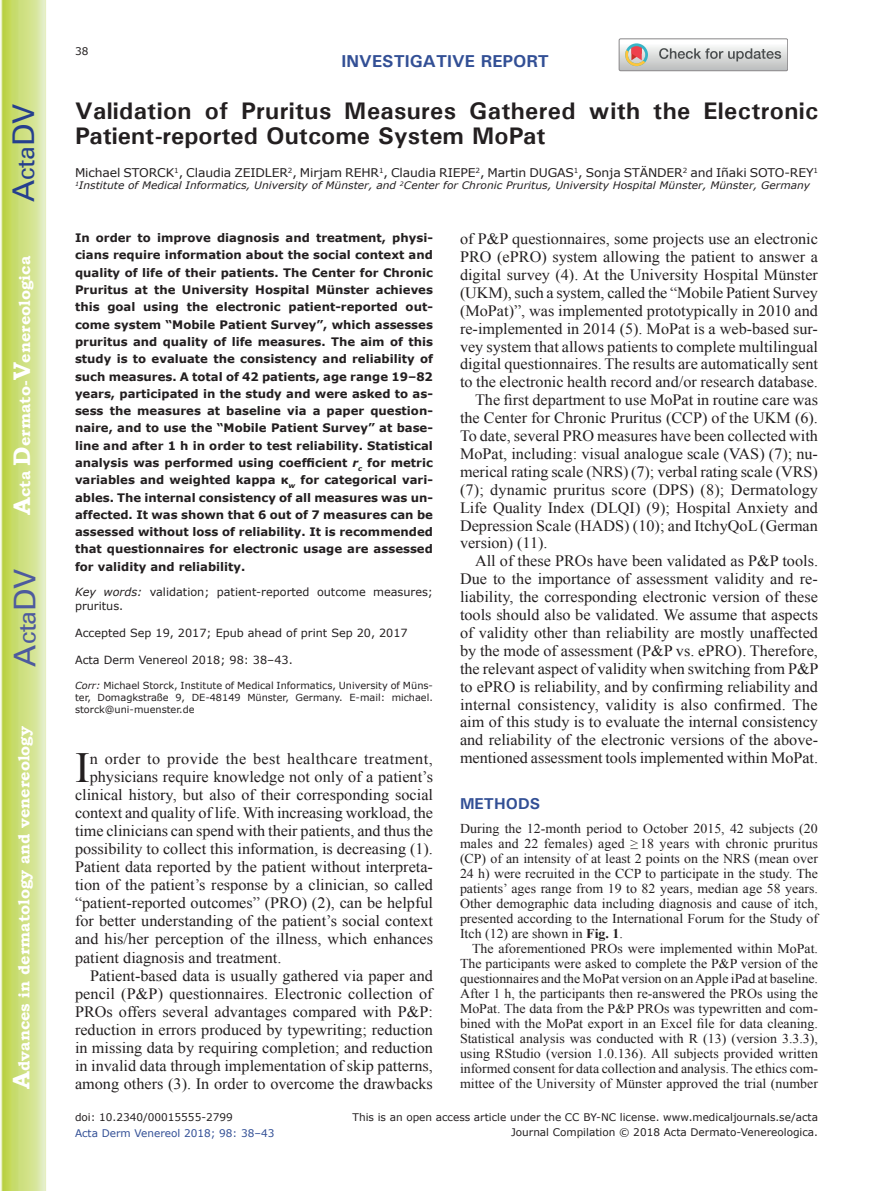
<style>
.page{position:relative;width:893px;height:1191px;background:#fff}
.page>*{position:absolute;margin:0;border:0;box-sizing:border-box;transform-origin:0 0}
.t1{font:42.9px "Times New Roman";color:#231f20}
.t2{font:30px "Univers";color:#4d5a9e}
.t3{font:30px "Univers";color:#253f8e}
.t4{font:700 24px/25.5px "Univers";letter-spacing:.015em;color:#231f20}
.t5{font:700 17.25px "Univers";color:#324f95}
.t6{font:15.75px "Times New Roman";color:#231f20}
.t7{font:700 15.75px "Bookman Old Style";color:#fff}
.t8{font:15.75px "Times New Roman";letter-spacing:.025em;color:#231f20}
.t9{font:700 15.75px "Univers";color:#324f95}
.t10{font:13.5px/15px "Times New Roman";color:#231f20;text-align:justify}
.t11{font:12px "Verdana";letter-spacing:-.01em;color:#231f20}
.t12{font:700 11.7px/17.2px "Verdana";color:#231f20;text-align:justify}
.t13{font:11.25px/13.5px "Verdana";color:#231f20}
.t14{font:10.5px "Verdana";color:#231f20}
.t15{font:10.5px "Verdana";color:#324f95}
.t16{font:italic 10.35px "Verdana";color:#231f20}
.t17{font:9.75px/11.7px "Verdana";color:#231f20;text-align:justify}
.s1{font-size:24px}
.s2{font-style:italic}
.s3{font-weight:700}
</style>
<div class="page">
<svg style="left:1px;top:0;width:45px;height:1191px;background:#cfe084"></svg>
<svg style="left:619px;top:39px;width:169px;height:32px"></svg>
<h2 class="t3" style="left:6px;top:202px;width:100px;rotate:-90deg">A<span class="s1">cta</span>DV</h2>
<p class="t7" style="left:15px;top:515px;width:260px;rotate:-90deg"><span class="s1">A</span>cta <span class="s1">D</span>ermato-<span class="s1">V</span>enereologica</p>
<h2 class="t2" style="left:7px;top:666px;width:100px;rotate:-90deg">A<span class="s1">cta</span>DV</h2>
<p class="t7" style="left:15px;top:1088px;width:364px;rotate:-90deg"><span class="s1">A</span>dvances in dermatology and venereology</p>
<p class="t14" style="left:75px;top:44px;width:15px">38</p>
<p class="t5" style="left:342px;top:50px;width:209px">INVESTIGATIVE REPORT</p>
<h3 class="t4" style="left:75px;top:97px;width:745px">Validation of Pruritus Measures Gathered with the Electronic<br>Patient-reported Outcome System MoPat</h3>
<p class="t11" style="left:75px;top:164px;width:745px">Michael STORCK<sup>1</sup>, Claudia ZEIDLER<sup>2</sup>, Mirjam REHR<sup>1</sup>, Claudia RIEPE<sup>2</sup>, Martin DUGAS<sup>1</sup>, Sonja STÄNDER<sup>2</sup> and Iñaki SOTO-REY<sup>1</sup></p>
<p class="t16" style="left:75px;top:178px;width:737px"><sup>1</sup>Institute of Medical Informatics, University of Münster, and <sup>2</sup>Center for Chronic Pruritus, University Hospital Münster, Münster, Germany</p>
<p class="t12" style="left:75px;top:229px;width:359px">In order to improve diagnosis and treatment, physi&shy;cians require information about the social context and quality of life of their patients. The Center for Chronic Pruritus at the University Hospital Münster achieves this goal using the electronic patient-reported out&shy;come system “Mobile Patient Survey”, which assesses pruritus and quality of life measures. The aim of this study is to evaluate the consistency and reliability of such measures. A total of 42 patients, age range 19–82 years, participated in the study and were asked to as&shy;sess the measures at baseline via a paper question&shy;naire, and to use the “Mobile Patient Survey” at base&shy;line and after 1 h in order to test reliability. Statistical analysis was performed using coefficient <span class="s2">r</span><sub>c</sub> for metric variables and weighted kappa κ<sub>w</sub> for categorical vari&shy;ables. The internal consistency of all measures was un&shy;affected. It was shown that 6 out of 7 measures can be assessed without loss of reliability. It is recommended that questionnaires for electronic usage are assessed for validity and reliability.</p>
<p class="t13" style="left:75px;top:585px;width:359px"><span class="s2">Key words:</span> validation; patient-reported outcome measures; pruritus.</p>
<p class="t13" style="left:75px;top:626px;width:334px">Accepted Sep 19, 2017; Epub ahead of print Sep 20, 2017</p>
<p class="t13" style="left:75px;top:653px;width:219px">Acta Derm Venereol 2018; 98: 38–43.</p>
<p class="t17" style="left:75px;top:679px;width:359px"><span class="s2">Corr:</span> Michael Storck, Institute of Medical Informatics, University of Müns&shy;ter, Domagkstraße 9, DE-48149 Münster, Germany. E-mail: michael. storck@uni-muenster.de</p>
<h1 class="t1" style="left:75px;top:738px;width:16px">I</h1>
<p class="t8" style="left:90px;top:748px;width:344px">n order to provide the best healthcare treatment,</p>
<p class="t6" style="left:90px;top:766px;width:345px">physicians require knowledge not only of a patient’s</p>
<p class="t6" style="left:75px;top:784px;width:360px">clinical history, but also of their corresponding social</p>
<p class="t6" style="left:75px;top:802px;width:359px">context and quality of life. With increasing workload, the</p>
<p class="t6" style="left:75px;top:820px;width:360px">time clinicians can spend with their patients, and thus the</p>
<p class="t6" style="left:75px;top:838px;width:359px">possibility to collect this information, is decreasing (1).</p>
<p class="t6" style="left:75px;top:856px;width:359px">Patient data reported by the patient without interpreta-</p>
<p class="t6" style="left:75px;top:874px;width:360px">tion of the patient’s response by a clinician, so called</p>
<p class="t6" style="left:75px;top:892px;width:360px">“patient-reported outcomes” (PRO) (2), can be helpful</p>
<p class="t6" style="left:75px;top:910px;width:360px">for better understanding of the patient’s social context</p>
<p class="t6" style="left:75px;top:928px;width:360px">and his/her perception of the illness, which enhances</p>
<p class="t6" style="left:75px;top:946px;width:208px">patient diagnosis and treatment.</p>
<p class="t6" style="left:90px;top:964px;width:345px">Patient-based data is usually gathered via paper and</p>
<p class="t6" style="left:75px;top:982px;width:359px">pencil (P&amp;P) questionnaires. Electronic collection of</p>
<p class="t6" style="left:75px;top:1000px;width:359px">PROs offers several advantages compared with P&amp;P:</p>
<p class="t6" style="left:75px;top:1019px;width:359px">reduction in errors produced by typewriting; reduction</p>
<p class="t6" style="left:75px;top:1037px;width:360px">in missing data by requiring completion; and reduction</p>
<p class="t6" style="left:75px;top:1055px;width:359px">in invalid data through implementation of skip patterns,</p>
<p class="t6" style="left:75px;top:1073px;width:359px">among others (3). In order to overcome the drawbacks</p>
<p class="t6" style="left:460px;top:228px;width:359px">of P&amp;P questionnaires, some projects use an electronic</p>
<p class="t6" style="left:460px;top:246px;width:359px">PRO (ePRO) system allowing the patient to answer a</p>
<p class="t6" style="left:460px;top:264px;width:359px">digital survey (4). At the University Hospital Münster</p>
<p class="t6" style="left:460px;top:282px;width:359px">(UKM), such a system, called the “Mobile Patient Survey</p>
<p class="t6" style="left:460px;top:300px;width:360px">(MoPat)”, was implemented prototypically in 2010 and</p>
<p class="t6" style="left:460px;top:318px;width:359px">re-implemented in 2014 (5). MoPat is a web-based sur-</p>
<p class="t6" style="left:460px;top:336px;width:360px">vey system that allows patients to complete multilingual</p>
<p class="t6" style="left:460px;top:353px;width:360px">digital questionnaires. The results are automatically sent</p>
<p class="t6" style="left:460px;top:371px;width:359px">to the electronic health record and/or research database.</p>
<p class="t6" style="left:475px;top:389px;width:344px">The first department to use MoPat in routine care was</p>
<p class="t6" style="left:460px;top:407px;width:359px">the Center for Chronic Pruritus (CCP) of the UKM (6).</p>
<p class="t6" style="left:460px;top:425px;width:359px">To date, several PRO measures have been collected with</p>
<p class="t6" style="left:460px;top:443px;width:359px">MoPat, including: visual analogue scale (VAS) (7); nu-</p>
<p class="t6" style="left:460px;top:461px;width:359px">merical rating scale (NRS) (7); verbal rating scale (VRS)</p>
<p class="t6" style="left:460px;top:479px;width:360px">(7); dynamic pruritus score (DPS) (8); Dermatology</p>
<p class="t6" style="left:460px;top:497px;width:359px">Life Quality Index (DLQI) (9); Hospital Anxiety and</p>
<p class="t6" style="left:460px;top:515px;width:359px">Depression Scale (HADS) (10); and ItchyQoL (German</p>
<p class="t6" style="left:460px;top:532px;width:89px">version) (11).</p>
<p class="t6" style="left:475px;top:550px;width:345px">All of these PROs have been validated as P&amp;P tools.</p>
<p class="t6" style="left:460px;top:568px;width:359px">Due to the importance of assessment validity and re-</p>
<p class="t6" style="left:460px;top:586px;width:359px">liability, the corresponding electronic version of these</p>
<p class="t6" style="left:460px;top:604px;width:359px">tools should also be validated. We assume that aspects</p>
<p class="t6" style="left:460px;top:622px;width:359px">of validity other than reliability are mostly unaffected</p>
<p class="t6" style="left:460px;top:640px;width:359px">by the mode of assessment (P&amp;P vs. ePRO). Therefore,</p>
<p class="t6" style="left:460px;top:658px;width:360px">the relevant aspect of validity when switching from P&amp;P</p>
<p class="t6" style="left:460px;top:676px;width:360px">to ePRO is reliability, and by confirming reliability and</p>
<p class="t6" style="left:460px;top:693px;width:359px">internal consistency, validity is also confirmed. The</p>
<p class="t6" style="left:460px;top:711px;width:359px">aim of this study is to evaluate the internal consistency</p>
<p class="t6" style="left:460px;top:729px;width:360px">and reliability of the electronic versions of the above-</p>
<p class="t6" style="left:460px;top:747px;width:360px">mentioned assessment tools implemented within MoPat.</p>
<p class="t9" style="left:460px;top:793px;width:82px">METHODS</p>
<p class="t10" style="left:460px;top:821px;width:360px">During the 12-month period to October 2015, 42 subjects (20 males and 22 females) aged ≥ 18 years with chronic pruritus (CP) of an intensity of at least 2 points on the NRS (mean over 24 h) were recruited in the CCP to participate in the study. The patients’ ages range from 19 to 82 years, median age 58 years.<br>Other demographic data including diagnosis and cause of itch, presented according to the International Forum for the Study of Itch (12) are shown in <span class="s3">Fig. 1</span>.</p>
<p class="t10" style="left:460px;top:941px;width:360px;text-indent:12px">The aforementioned PROs were implemented within MoPat.<br>The participants were asked to complete the P&amp;P version of the questionnaires and the MoPat version on an Apple iPad at baseline.<br>After 1 h, the participants then re-answered the PROs using the MoPat. The data from the P&amp;P PROs was typewritten and com&shy;bined with the MoPat export in an Excel file for data cleaning.<br>Statistical analysis was conducted with R (13) (version 3.3.3), using RStudio (version 1.0.136). All subjects provided written informed consent for data collection and analysis. The ethics com&shy;mittee of the University of Münster approved the trial (number</p>
<p class="t14" style="left:75px;top:1109px;width:159px">doi: 10.2340/00015555-2799</p>
<p class="t15" style="left:75px;top:1125px;width:201px">Acta Derm Venereol 2018; 98: 38–43</p>
<p class="t14" style="left:353px;top:1109px;width:467px">This is an open access article under the CC BY-NC license. www.medicaljournals.se/acta</p>
<p class="t14" style="left:511px;top:1125px;width:308px">Journal Compilation © 2018 Acta Dermato-Venereologica.</p>
</div>
